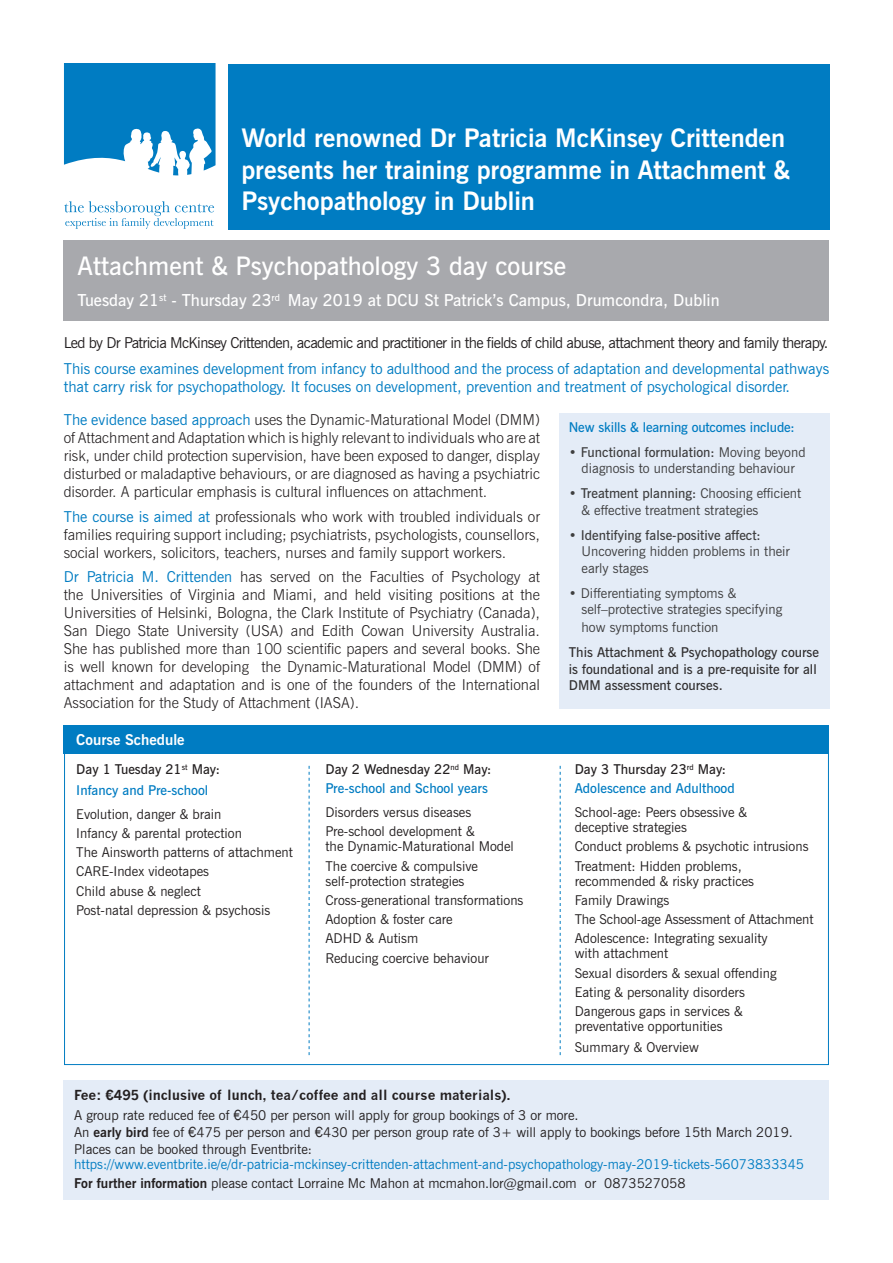
<style>
.page{position:relative;width:893px;height:1263px;background:#fff}
.page>*{position:absolute;margin:0;border:0;box-sizing:border-box;transform-origin:0 0}
.t1{font:700 25.5px/31.5px "News Gothic BT";color:#fff}
.t2{font:600 25.5px "News Gothic BT";color:#fff}
.t3{font:600 16.5px "News Gothic BT";color:#fff}
.t4{font:300 15px/18px "News Gothic BT";color:#231f20;text-align:justify}
.t5{font:15px/18px "News Gothic BT";color:#007cc2}
.t6{font:15px "News Gothic BT";letter-spacing:-.04em;color:#231f20}
.t7{font:700 15px "News Gothic BT";color:#fff}
.t8{font:13.5px/15px "News Gothic BT";color:#231f20}
.t9{font:13.5px/16.5px "News Gothic BT";color:#3e3e3f}
.t10{font:13.5px/15px "News Gothic BT";color:#007cc2}
.t11{font:600 13.5px "News Gothic BT";color:#007cc2}
.t12{font:600 13.5px/16.5px "News Gothic BT";color:#312f30}
.t13{font:600 13.5px "News Gothic BT";color:#231f20}
.t14{font:700 13.5px "News Gothic";color:#231f20}
.s1{font-weight:600}
.s2{font-weight:400;color:#007cc2}
.s3{font-family:"News Gothic"}
.s4{font-weight:700}
.s5{color:#231f20}
</style>
<div class="page">
<div style="left:64px;top:240px;width:765px;height:80px;background:#a8a9ad"></div>
<div style="left:228px;top:64px;width:601px;height:166px;background:#007cc2"></div>
<svg style="left:64px;top:64px;width:152px;height:111px"></svg>
<svg style="left:64px;top:201px;width:150px;height:28px"></svg>
<div style="left:64px;top:1080px;width:765px;height:119px;background:#e4ecf7"></div>
<div style="left:559px;top:413px;width:271px;height:295px;background:#e4ecf7"></div>
<div style="left:64px;top:726px;width:765px;height:28px;background:#007cc2"></div>
<svg style="left:309px;top:766px;width:1px;height:289px"></svg>
<svg style="left:560px;top:766px;width:1px;height:289px"></svg>
<p class="t1" style="left:241px;top:122px;width:550px">World renowned Dr Patricia McKinsey Crittenden presents her training programme in Attachment &amp;<br>Psychopathology in Dublin</p>
<p class="t2" style="left:78px;top:251px;width:490px">Attachment &amp; Psychopathology 3 day course</p>
<p class="t3" style="left:78px;top:290px;width:644px">Tuesday 21<sup>st</sup> - Thursday 23<sup>rd</sup> May 2019 at DCU St Patrick’s Campus, Drumcondra, Dublin</p>
<p class="t6" style="left:64px;top:333px;width:766px">Led by Dr Patricia McKinsey Crittenden, academic and practitioner in the fields of child abuse, attachment theory and family therapy.</p>
<p class="t5" style="left:64px;top:360px;width:767px">This course examines development from infancy to adulthood and the process of adaptation and developmental pathways that carry risk for psychopathology. It focuses on development, prevention and treatment of psychological disorder.</p>
<p class="t11" style="left:569px;top:419px;width:228px">New skills &amp; learning outcomes include:</p>
<p class="t9" style="left:569px;top:443px;width:238px;text-align:center">• <span class="s1">Functional formulation:</span> Moving beyond diagnosis to understanding behaviour</p>
<p class="t9" style="left:582px;top:485px;width:221px;text-indent:-13px">• <span class="s1">Treatment planning:</span> Choosing efficient &amp; effective treatment strategies</p>
<p class="t9" style="left:582px;top:526px;width:210px;text-indent:-13px">• <span class="s1">Identifying false-positive affect:<br></span>Uncovering hidden problems in their early stages</p>
<p class="t9" style="left:582px;top:585px;width:202px;text-indent:-13px">• Differentiating symptoms &amp; self–protective strategies specifying</p>
<p class="t9" style="left:582px;top:619px;width:138px">how symptoms function</p>
<p class="t12" style="left:569px;top:644px;width:252px">This Attachment &amp; Psychopathology course is foundational and is a pre-requisite for all<br>DMM assessment courses.</p>
<p class="t4" style="left:64px;top:411px;width:478px"><span class="s2">The evidence based approach</span> uses the Dynamic-Maturational Model (DMM) of Attachment and Adaptation which is highly relevant to individuals who are at risk, under child protection supervision, have been exposed to danger, display disturbed or maladaptive behaviours, or are diagnosed as having a psychiatric disorder. A particular emphasis is cultural influences on attachment.</p>
<p class="t4" style="left:64px;top:507px;width:478px"><span class="s2">The course is aimed at</span> professionals who work with troubled individuals or families requiring support including; psychiatrists, psychologists, counsellors, social workers, solicitors, teachers, nurses and family support workers.</p>
<p class="t4" style="left:64px;top:568px;width:478px"><span class="s2">Dr Patricia M. Crittenden</span> has served on the Faculties of Psychology at the Universities of Virginia and Miami, and held visiting positions at the Universities of Helsinki, Bologna, the Clark Institute of Psychiatry (Canada), San Diego State University (USA) and Edith Cowan University Australia.<br>She has published more than 100 scientific papers and several books. She is well known for developing the Dynamic-Maturational Model (DMM) of attachment and adaptation and is one of the founders of the International Association for the Study of Attachment (IASA).</p>
<p class="t7" style="left:76px;top:731px;width:110px">Course Schedule</p>
<p class="t13" style="left:76px;top:761px;width:145px">Day 1 Tuesday 21<sup>st</sup> May:</p>
<p class="t11" style="left:76px;top:782px;width:134px">Infancy and Pre-school</p>
<p class="t8" style="left:76px;top:806px;width:147px">Evolution, danger &amp; brain</p>
<p class="t8" style="left:76px;top:825px;width:167px">Infancy &amp; parental protection</p>
<p class="t8" style="left:76px;top:844px;width:218px">The Ainsworth patterns of attachment</p>
<p class="t8" style="left:76px;top:864px;width:134px">CARE-Index videotapes</p>
<p class="t8" style="left:76px;top:883px;width:126px">Child abuse &amp; neglect</p>
<p class="t8" style="left:76px;top:902px;width:195px">Post-natal depression &amp; psychosis</p>
<p class="t13" style="left:325px;top:761px;width:168px">Day 2 Wednesday 22<sup>nd</sup> May:</p>
<p class="t11" style="left:325px;top:780px;width:164px">Pre-school and School years</p>
<p class="t8" style="left:325px;top:804px;width:147px">Disorders versus diseases</p>
<p class="t8" style="left:325px;top:824px;width:190px">Pre-school development &amp;<br>the Dynamic-Maturational Model</p>
<p class="t8" style="left:325px;top:858px;width:154px">The coercive &amp; compulsive self-protection strategies</p>
<p class="t8" style="left:325px;top:892px;width:199px">Cross-generational transformations</p>
<p class="t8" style="left:325px;top:912px;width:129px">Adoption &amp; foster care</p>
<p class="t8" style="left:325px;top:931px;width:94px">ADHD &amp; Autism</p>
<p class="t8" style="left:325px;top:950px;width:165px">Reducing coercive behaviour</p>
<p class="t13" style="left:575px;top:761px;width:153px">Day 3 Thursday 23<sup>rd</sup> May:</p>
<p class="t11" style="left:575px;top:780px;width:162px">Adolescence and Adulthood</p>
<p class="t8" style="left:575px;top:804px;width:174px">School-age: Peers obsessive &amp; deceptive strategies</p>
<p class="t8" style="left:575px;top:839px;width:235px">Conduct problems &amp; psychotic intrusions</p>
<p class="t8" style="left:575px;top:858px;width:181px">Treatment: Hidden problems, recommended &amp; risky practices</p>
<p class="t8" style="left:575px;top:892px;width:96px">Family Drawings</p>
<p class="t8" style="left:575px;top:912px;width:240px">The School-age Assessment of Attachment</p>
<p class="t8" style="left:575px;top:931px;width:195px">Adolescence: Integrating sexuality with attachment</p>
<p class="t8" style="left:575px;top:965px;width:203px">Sexual disorders &amp; sexual offending</p>
<p class="t8" style="left:575px;top:984px;width:172px">Eating &amp; personality disorders</p>
<p class="t8" style="left:575px;top:1004px;width:170px">Dangerous gaps in services &amp; preventative opportunities</p>
<p class="t8" style="left:575px;top:1039px;width:126px">Summary &amp; Overview</p>
<p class="t14" style="left:74px;top:1087px;width:438px">Fee: €495 (inclusive of lunch, tea/coffee and all course materials).</p>
<p class="t8" style="left:74px;top:1107px;width:506px">A group rate reduced fee of <span class="s3">€</span>450 per person will apply for group bookings of 3 or more.</p>
<p class="t8" style="left:74px;top:1124px;width:720px">An <span class="s4">early bird</span> fee of <span class="s3">€</span>475 per person and <span class="s3">€</span>430 per person group rate of 3+ will apply to bookings before 15th March 2019.</p>
<p class="t10" style="left:74px;top:1141px;width:731px"><span class="s5">Places can be booked through Eventbrite: </span>https://www.eventbrite.ie/e/dr-patricia-mckinsey-crittenden-attachment-and-psychopathology-may-2019-tickets-56073833345</p>
<p class="t8" style="left:74px;top:1175px;width:613px"><span class="s4">For further information</span> please contact Lorraine Mc Mahon at mcmahon.lor@gmail.com or 0873527058</p>
</div>
